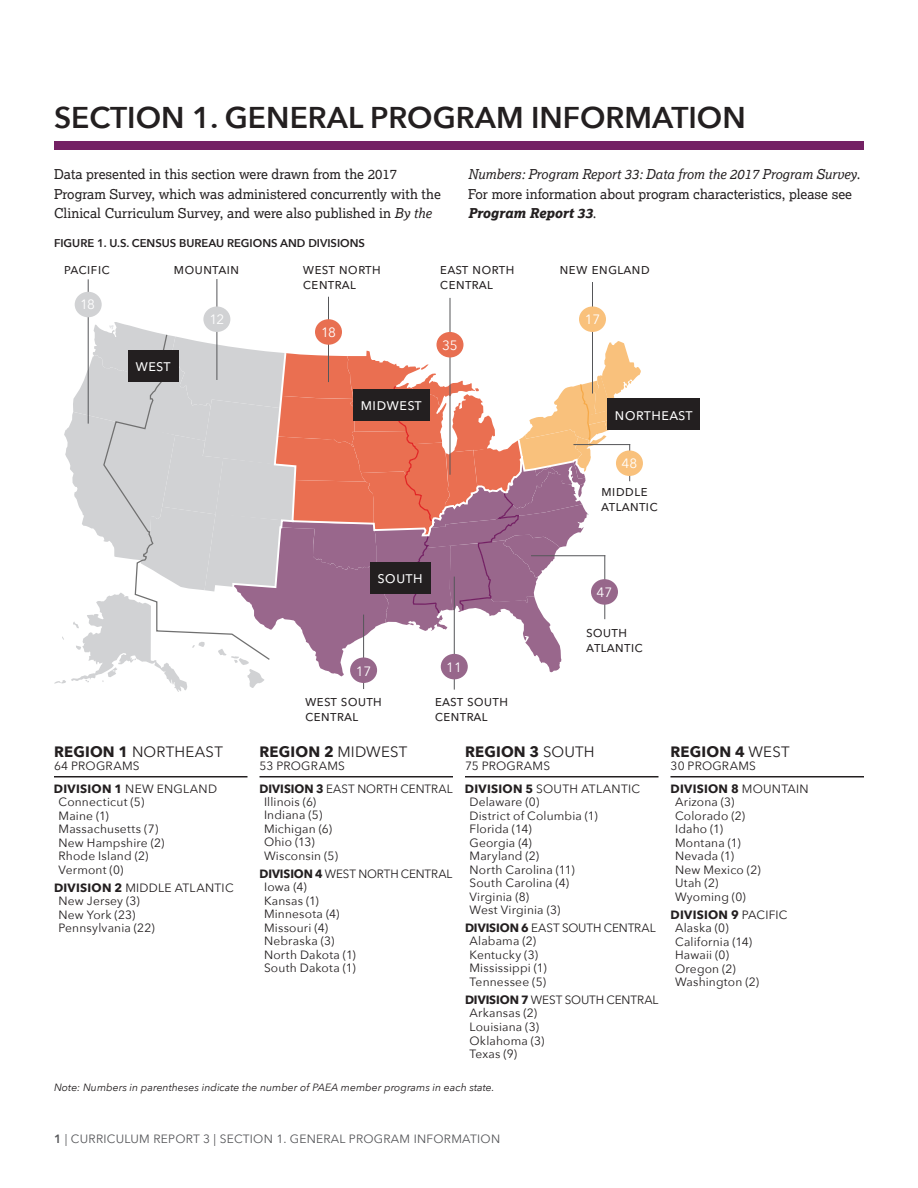
<style>
.page{position:relative;width:918px;height:1188px;background:#fff}
.page>*{position:absolute;margin:0;border:0;box-sizing:border-box;transform-origin:0 0}
.t1{font:600 30px "Avenir Next";color:#231f20}
.t2{font:16.5px "Avenir Next";color:#fff}
.t3{font:15px/15px "Avenir Next";color:#231f20}
.t4{font:700 15px "Avenir Next";letter-spacing:.01em;color:#231f20}
.t5{font:13.5px/19.8px "Lexia";color:#231f20}
.t6{font:13.5px "Avenir Next";color:#fff}
.t7{font:12px/13.5px "Avenir Next";letter-spacing:.015em;color:#231f20}
.t8{font:12px "Avenir Next";letter-spacing:.02em;color:#555659}
.t9{font:600 11.25px "Avenir Next";color:#231f20}
.t10{font:italic 10.5px "Avenir Next";color:#231f20}
.s1{font-style:italic}
.s2{font-weight:800;font-style:italic}
.s3{font-weight:700}
.s4{font-weight:400}
.s5{font-weight:600}
</style>
<div class="page">
<div style="left:54px;top:141px;width:810px;height:9px;background:#742164"></div>
<hr style="left:54px;top:776px;width:194px;height:1px;background:#231f20">
<hr style="left:260px;top:776px;width:193px;height:1px;background:#231f20">
<hr style="left:465px;top:776px;width:193px;height:1px;background:#231f20">
<hr style="left:670px;top:776px;width:194px;height:1px;background:#231f20">
<svg style="left:54px;top:323px;width:587px;height:369px"></svg>
<hr style="left:88px;top:279px;width:1px;height:145px;background:#555659">
<hr style="left:217px;top:279px;width:1px;height:101px;background:#555659">
<hr style="left:328px;top:297px;width:1px;height:85px;background:#555659">
<hr style="left:450px;top:298px;width:1px;height:177px;background:#555659">
<hr style="left:592px;top:282px;width:1px;height:112px;background:#555659">
<hr style="left:363px;top:615px;width:1px;height:74px;background:#555659">
<hr style="left:454px;top:577px;width:1px;height:113px;background:#555659">
<hr style="left:605px;top:556px;width:1px;height:63px;background:#555659">
<hr style="left:629px;top:445px;width:1px;height:36px;background:#555659">
<hr style="left:532px;top:555px;width:73px;height:1px;background:#555659">
<hr style="left:574px;top:444px;width:56px;height:1px;background:#555659">
<div style="left:128px;top:350px;width:50px;height:32px;background:#231f20"></div>
<div style="left:353px;top:389px;width:76px;height:31px;background:#231f20"></div>
<div style="left:370px;top:562px;width:60px;height:31px;background:#231f20"></div>
<div style="left:607px;top:399px;width:93px;height:31px;background:#231f20"></div>
<div style="left:315px;top:319px;width:27px;height:26px;background:#e86f51;border-radius:50%"></div>
<div style="left:436px;top:332px;width:28px;height:25px;background:#e86f51;border-radius:50%"></div>
<div style="left:579px;top:306px;width:27px;height:26px;background:#f9c17c;border-radius:50%"></div>
<div style="left:591px;top:579px;width:27px;height:26px;background:#97678b;border-radius:50%"></div>
<div style="left:441px;top:654px;width:27px;height:25px;background:#97678b;border-radius:50%"></div>
<div style="left:350px;top:657px;width:27px;height:26px;background:#97678b;border-radius:50%"></div>
<div style="left:616px;top:450px;width:27px;height:26px;background:#f9c17c;border-radius:50%"></div>
<div style="left:203px;top:306px;width:27px;height:26px;background:#d1d2d4;border-radius:50%"></div>
<div style="left:75px;top:292px;width:27px;height:25px;background:#d1d2d4;border-radius:50%"></div>
<h1 class="t1" style="left:54px;top:91px;width:693px">SECTION 1. GENERAL PROGRAM INFORMATION</h1>
<p class="t5" style="left:54px;top:164px;width:388px">Data presented in this section were drawn from the 2017<br>Program Survey, which was administered concurrently with the<br>Clinical Curriculum Survey, and were also published in <span class="s1">By the</span></p>
<p class="t5" style="left:468px;top:164px;width:394px"><span class="s1">Numbers: Program Report 33: Data from the 2017 Program Survey</span>.<br>For more information about program characteristics, please see<br><span class="s2">Program Report 33</span>.</p>
<p class="t9" style="left:54px;top:234px;width:313px">FIGURE 1. U.S. CENSUS BUREAU REGIONS AND DIVISIONS</p>
<p class="t3" style="left:64px;top:260px;width:47px">pacific</p>
<p class="t3" style="left:440px;top:260px;width:76px">east north central</p>
<p class="t3" style="left:559px;top:260px;width:92px">new england</p>
<p class="t3" style="left:174px;top:260px;width:67px">mountain</p>
<p class="t3" style="left:303px;top:260px;width:80px">west north central</p>
<p class="t6" style="left:80px;top:293px;width:16px">18</p>
<h2 class="t2" style="left:135px;top:352px;width:37px">west</h2>
<p class="t6" style="left:209px;top:308px;width:16px">12</p>
<p class="t3" style="left:54px;top:743px;width:170px"><span class="s3">REGION 1</span> N ORTH EAST</p>
<p class="t7" style="left:54px;top:754px;width:146px;line-height:22.5px">64 PROGRAMS<br><span class="s3">DIVISION 1</span> N EW EN GLAND</p>
<p class="t7" style="left:58px;top:795px;width:108px">Connecticut (5)<br>Maine (1)<br>Massachusetts (7)<br>New Hampshire (2)<br>Rhode Island (2)<br>Vermont (0)</p>
<p class="t7" style="left:59px;top:880px;width:177px;text-indent:-5px"><span class="s3">DIVISION 2</span> MIDD LE ATLANTIC<br>N ew Jersey (3)<br>N ew York (23)<br>Pennsylvania (22)</p>
<p class="t6" style="left:321px;top:321px;width:16px">18</p>
<h2 class="t2" style="left:360px;top:390px;width:63px">midwest</h2>
<p class="t6" style="left:442px;top:334px;width:17px">35</p>
<h2 class="t2" style="left:378px;top:563px;width:47px">south</h2>
<p class="t6" style="left:356px;top:660px;width:17px">17</p>
<p class="t6" style="left:446px;top:656px;width:17px">11</p>
<p class="t3" style="left:305px;top:693px;width:79px">west south central</p>
<p class="t3" style="left:435px;top:693px;width:75px">east south central</p>
<p class="t6" style="left:585px;top:308px;width:17px">17</p>
<h2 class="t2" style="left:615px;top:400px;width:79px">northeast</h2>
<p class="t6" style="left:622px;top:452px;width:17px">48</p>
<p class="t3" style="left:601px;top:482px;width:58px">middle atlantic</p>
<p class="t6" style="left:597px;top:581px;width:17px">47</p>
<p class="t3" style="left:586px;top:623px;width:58px">south atlantic</p>
<p class="t4" style="left:260px;top:738px;width:150px">REGION 2 <span class="s4">MIDWEST</span></p>
<p class="t7" style="left:260px;top:754px;width:195px;line-height:22.5px">53 PROGRAMS<br><span class="s3">DIVISION 3</span> EAST N ORTH CENTRAL</p>
<p class="t7" style="left:264px;top:795px;width:76px">Illinois (6)<br>Indiana (5)<br>Michigan (6)<br>Ohio (13)<br>Wisconsin (5)</p>
<p class="t7" style="left:264px;top:867px;width:190px;text-indent:-4px"><span class="s3">DIVISION 4</span> WEST N ORTH CENTRAL<br>Iowa (4)<br>Kansas (1)<br>Minnesota (4)<br>Missouri (4)<br>N ebraska (3)<br>N orth Dakota (1)<br>South Dakota (1)</p>
<p class="t4" style="left:465px;top:738px;width:128px">REGION 3 <span class="s4">SOUTH</span></p>
<p class="t7" style="left:465px;top:754px;width:177px;line-height:22.5px">75 PROGRAMS<br><span class="s3">DIVISION 5</span> SOUTH ATLANTIC</p>
<p class="t7" style="left:469px;top:795px;width:130px">Delaware (0)<br>District of Columbia (1)<br>Florida (14)<br>Georgia (4)<br>Maryland (2)<br>North Carolina (11)<br>South Carolina (4)<br>Virginia (8)<br>West Virginia (3)</p>
<p class="t7" style="left:470px;top:921px;width:188px;text-indent:-4px"><span class="s3">DIVISION 6</span> EAST SOUTH CENTRAL<br>Alabama (2)<br>Kentucky (3)<br>Mississippi (1)<br>Tennessee (5)</p>
<p class="t7" style="left:470px;top:993px;width:190px;text-indent:-4px"><span class="s3">DIVISION 7</span> WEST SOUTH CENTRAL<br>Arkansas (2)<br>Louisiana (3)<br>Oklahoma (3)<br>Texas (9)</p>
<p class="t4" style="left:670px;top:738px;width:121px">REGION 4 <span class="s4">WEST</span></p>
<p class="t7" style="left:670px;top:754px;width:138px;line-height:22.5px">30 PROGRAMS<br><span class="s3">DIVISION 8</span> MOUNTAIN</p>
<p class="t7" style="left:675px;top:795px;width:87px">Arizona (3)<br>Colorado (2)<br>Idaho (1)<br>Montana (1)<br>Nevada (1)<br>N ew Mexico (2)<br>Utah (2)<br>Wyoming (0)</p>
<p class="t7" style="left:675px;top:907px;width:114px;text-indent:-4px"><span class="s3">DIVISION 9</span> PACIFIC<br>Alaska (0)<br>California (14)<br>H awaii (0)<br>Oregon (2)<br>Washington (2)</p>
<p class="t10" style="left:54px;top:1078px;width:442px">Note: Numbers in parentheses indicate the number of PAEA member programs in each state.</p>
<p class="t8" style="left:54px;top:1128px;width:174px"><span class="s5">1</span> | CURRICULUM REPORT 3 | Sectio</p>
<p class="t8" style="left:264px;top:1128px;width:102px">n 1. General Progr</p>
<p class="t8" style="left:391px;top:1128px;width:53px">am Inform</p>
<p class="t8" style="left:462px;top:1128px;width:39px">atio n</p>
</div>
